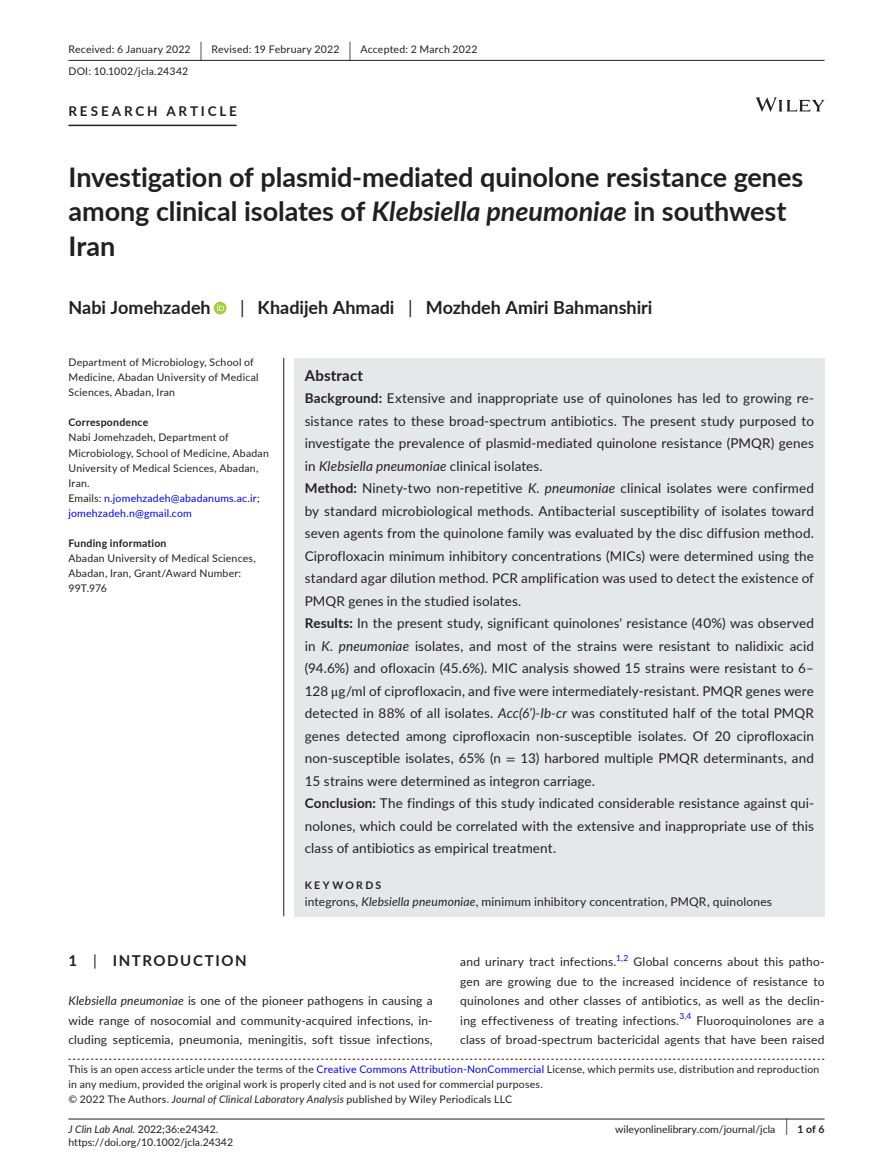
<style>
.page{position:relative;width:893px;height:1174px;background:#fff}
.page>*{position:absolute;margin:0;border:0;box-sizing:border-box;transform-origin:0 0}
.t1{font:700 27px/34.5px "Lato";letter-spacing:-.005em;color:#231f20}
.t2{font:700 18px "Lato";color:#231f20}
.t3{font:700 15px "Lato";letter-spacing:.1em;color:#231f20}
.t4{font:700 15px "Lato";letter-spacing:.015em;color:#231f20}
.t5{font:13.5px/22.5px "Lato";letter-spacing:.01em;color:#231f20}
.t6{font:700 13.5px "Lato";letter-spacing:.21em;color:#231f20}
.t7{font:12px/19.5px "Lato";letter-spacing:.015em;color:#231f20;text-align:justify}
.t8{font:10.5px/15px "Lato";letter-spacing:.02em;color:#231f20}
.t9{font:10.5px "Lato";color:#231f20}
.t10{font:700 10.5px "Lato";letter-spacing:.02em;color:#231f20}
.t11{font:700 10.5px "Lato";letter-spacing:.22em;color:#231f20}
.s1{font-size:19.65px}
.s2{font-style:italic}
.s3{font-weight:400}
.s4{color:#00f}
.s5{font-weight:700}
.s6{font-family:"STIX"}
.s7{font-weight:400;font-size:17.4px}
</style>
<div class="page">
<hr style="left:68px;top:1118px;width:756px;height:1px;background:#231f20">
<svg style="left:756px;top:97px;width:68px;height:15px"></svg>
<hr style="left:68px;top:60px;width:756px;height:1px;background:#231f20">
<hr style="left:68px;top:125px;width:169px;height:1px;background:#231f20">
<div style="left:214px;top:302px;width:13px;height:12px;background:#a5cd39;border-radius:50%"></div>
<svg style="left:217px;top:304px;width:7px;height:7px"></svg>
<svg style="left:68px;top:1058px;width:756px;height:1px"></svg>
<div style="left:294px;top:358px;width:530px;height:558px;background:#e6e7e9"></div>
<hr style="left:283px;top:358px;width:1px;height:558px;background:#231f20">
<p class="t8" style="left:68px;top:38px;width:411px;line-height:21.8px">Received: 6 January 2022 <span class="s1">|</span> Revised: 19 February 2022 <span class="s1">|</span> Accepted: 2 March 2022<br>DOI: 10.1002/jcla.24342</p>
<p class="t6" style="left:68px;top:101px;width:170px">RESEARCH ARTICLE</p>
<h1 class="t1" style="left:68px;top:159px;width:736px">Investigation of plasmid-mediated quinolone resistance genes among clinical isolates of <span class="s2">Klebsiella pneumoniae</span> in southwest<br>Iran</h1>
<h2 class="t2" style="left:68px;top:295px;width:144px">Nabi Jomehzadeh</h2>
<h2 class="t2" style="left:240px;top:295px;width:414px"><span class="s3">|</span> Khadijeh Ahmadi <span class="s3">|</span> Mozhdeh Amiri Bahmanshiri</h2>
<p class="t8" style="left:68px;top:355px;width:192px">Department of Microbiology, School of<br>Medicine, Abadan University of Medical<br>Sciences, Abadan, Iran</p>
<p class="t10" style="left:68px;top:415px;width:81px">Correspondence</p>
<p class="t8" style="left:68px;top:430px;width:202px">Nabi Jomehzadeh, Department of<br>Microbiology, School of Medicine, Abadan<br>University of Medical Sciences, Abadan,<br>Iran.<br>Emails: <span class="s4">n.jomehzadeh@abadanums.ac.ir</span>; <span class="s4">jomehzadeh.n@gmail.com</span></p>
<p class="t10" style="left:68px;top:535px;width:100px">Funding information</p>
<p class="t8" style="left:68px;top:550px;width:189px">Abadan University of Medical Sciences,<br>Abadan, Iran, Grant/Award Number:<br>99T.976</p>
<p class="t4" style="left:305px;top:364px;width:60px">Abstract</p>
<p class="t5" style="left:305px;top:386px;width:511px"><span class="s5">Background:</span> Extensive and inappropriate use of quinolones has led to growing re&shy;sistance rates to these broad-spectrum antibiotics. The present study purposed to investigate the prevalence of plasmid-mediated quinolone resistance (PMQR) genes in <span class="s2">Klebsiella pneumoniae</span> clinical isolates.<br><span class="s5">Method:</span> Ninety-two non-repetitive <span class="s2">K. pneumoniae</span> clinical isolates were confirmed by standard microbiological methods. Antibacterial susceptibility of isolates toward seven agents from the quinolone family was evaluated by the disc diffusion method.<br>Ciprofloxacin minimum inhibitory concentrations (MICs) were determined using the standard agar dilution method. PCR amplification was used to detect the existence of PMQR genes in the studied isolates.<br><span class="s5">Results:</span> In the present study, significant quinolones' resistance (40%) was observed in <span class="s2">K. pneumoniae</span> isolates, and most of the strains were resistant to nalidixic acid (94.6%) and ofloxacin (45.6%). MIC analysis showed 15 strains were resistant to 6– 128 <span class="s6">μ</span>g/ml of ciprofloxacin, and five were intermediately-resistant. PMQR genes were detected in 88% of all isolates. <span class="s2">Acc(6’)-Ib-cr</span> was constituted half of the total PMQR genes detected among ciprofloxacin non-susceptible isolates. Of 20 ciprofloxacin non-susceptible isolates, 65% (n <span class="s6">=</span> 13) harbored multiple PMQR determinants, and 15 strains were determined as integron carriage.<br><span class="s5">Conclusion:</span> The findings of this study indicated considerable resistance against qui&shy;nolones, which could be correlated with the extensive and inappropriate use of this class of antibiotics as empirical treatment.</p>
<p class="t11" style="left:305px;top:877px;width:78px">KEYWORDS</p>
<p class="t7" style="left:305px;top:891px;width:469px">integrons, <span class="s2">Klebsiella pneumoniae</span>, minimum inhibitory concentration, PMQR, quinolones</p>
<p class="t3" style="left:68px;top:950px;width:180px">1 <span class="s3">|</span> INTRODUCTION</p>
<p class="t7" style="left:68px;top:990px;width:366px"><span class="s2">Klebsiella pneumoniae</span> is one of the pioneer pathogens in causing a wide range of nosocomial and community-acquired infections, in&shy;cluding septicemia, pneumonia, meningitis, soft tissue infections,</p>
<p class="t7" style="left:460px;top:951px;width:366px">and urinary tract infections.<sup>1,2</sup> Global concerns about this patho&shy;gen are growing due to the increased incidence of resistance to quinolones and other classes of antibiotics, as well as the declin&shy;ing effectiveness of treating infections.<sup>3,4</sup> Fluoroquinolones are a class of broad-spectrum bactericidal agents that have been raised</p>
<p class="t8" style="left:68px;top:1061px;width:752px">This is an open access article under the terms of the <span class="s4">Creative Commons Attribution-NonCommercial</span> License, which permits use, distribution and reproduction in any medium, provided the original work is properly cited and is not used for commercial purposes.<br>© 2022 The Authors. <span class="s2">Journal of Clinical Laboratory Analysis</span> published by Wiley Periodicals LLC</p>
<p class="t9" style="left:68px;top:1121px;width:151px"><span class="s2">J Clin Lab Anal.</span> 2022;36:e24342.</p>
<p class="t10" style="left:786px;top:1121px;width:40px"><span class="s7">|</span> 1 of 6</p>
<p class="t9" style="left:68px;top:1135px;width:166px">https://doi.org/10.1002/jcla.24342</p>
<p class="t9" style="left:615px;top:1121px;width:162px">wileyonlinelibrary.com/journal/jcla</p>
</div>
